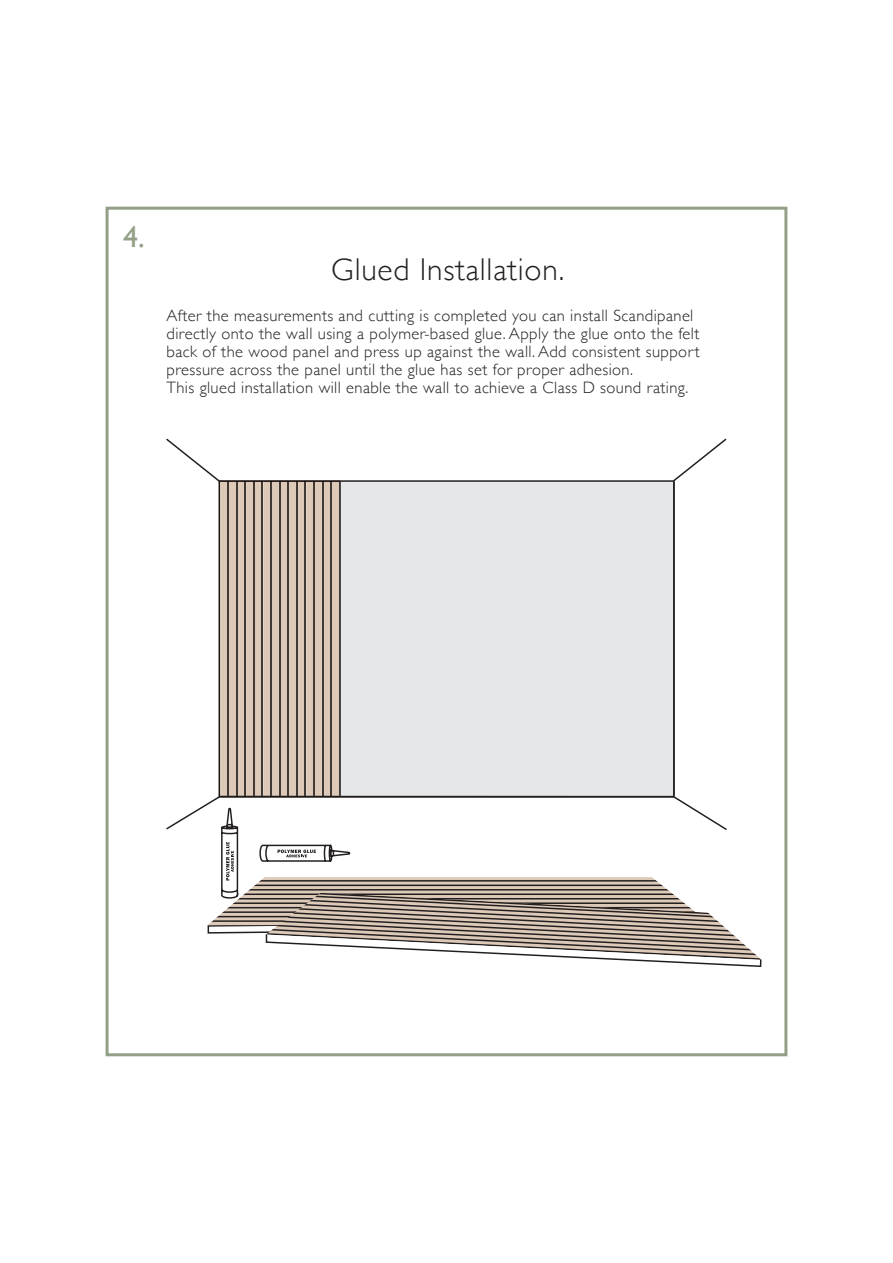
<style>
.page{position:relative;width:893px;height:1263px;background:#fff}
.page>*{position:absolute;margin:0;border:0;box-sizing:border-box;transform-origin:0 0}
.t1{font:300 31.5px "Gill Sans";letter-spacing:.025em;color:#231f20}
.t2{font:30px "Gill Sans";color:#939f87}
.t3{font:300 16.5px/18px "Gill Sans";letter-spacing:.025em;color:#231f20}
</style>
<div class="page">
<div style="left:106px;top:207px;width:681px;height:849px;border:3px solid #939f87"></div>
<svg style="left:166px;top:438px;width:596px;height:529px"></svg>
<h2 class="t2" style="left:123px;top:224px;width:23px">4.</h2>
<h1 class="t1" style="left:331px;top:256px;width:235px">Glued Installation.</h1>
<p class="t3" style="left:167px;top:307px;width:535px">After the measurements and cutting is completed you can install Scandipanel directly onto the wall using a polymer-based glue. Apply the glue onto the felt back of the wood panel and press up against the wall. Add consistent support pressure across the panel until the glue has set for proper adhesion.<br>This glued installation will enable the wall to achieve a Class D sound rating.</p>
</div>
